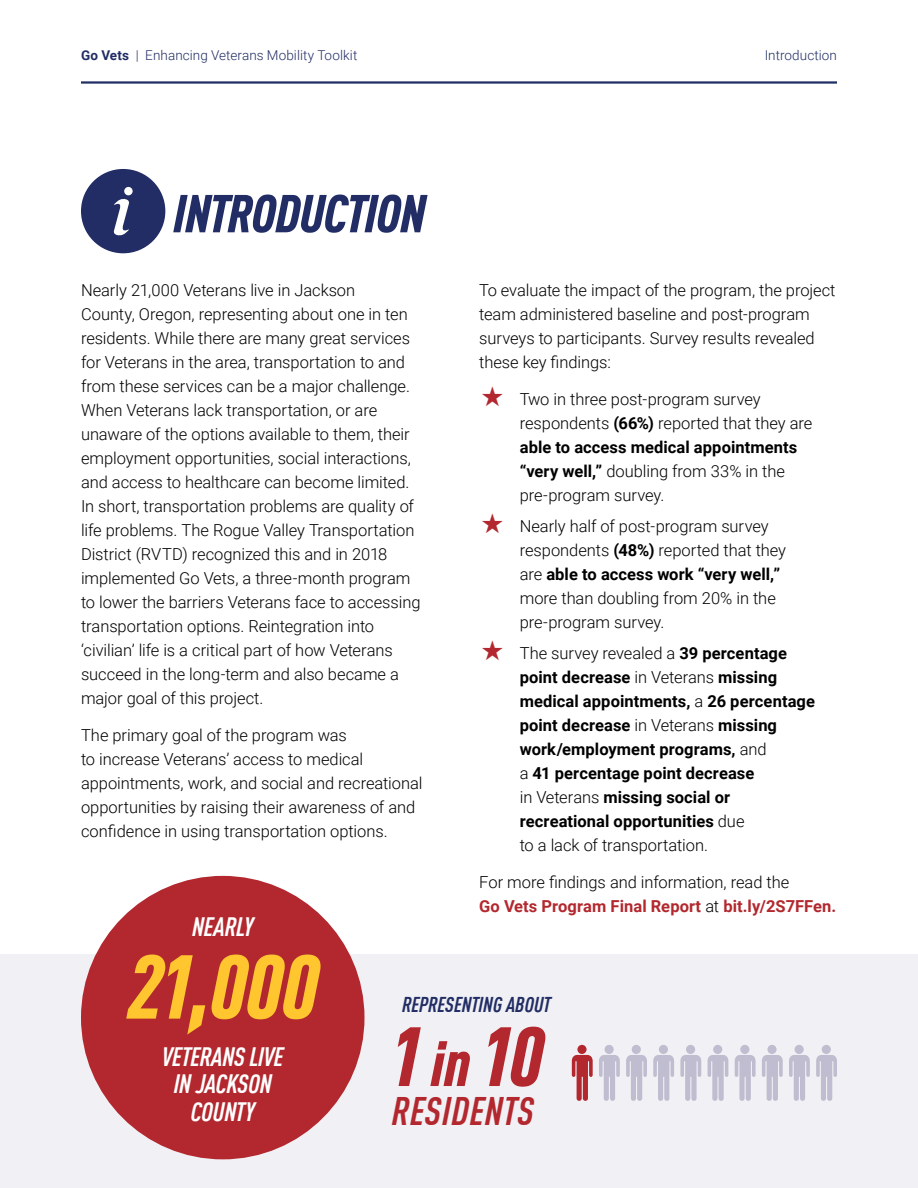
<style>
.page{position:relative;width:918px;height:1188px;background:#fff}
.page>*{position:absolute;margin:0;border:0;box-sizing:border-box;transform-origin:0 0}
.t1{font:italic 900 condensed 89.1px "DIN Offc Pro";color:#ffc62f}
.t2{font:italic 900 condensed 82.5px "DIN Offc Pro";color:#b2282e}
.t3{font:italic 900 condensed 52.5px "DIN Offc Pro";letter-spacing:-.015em;color:#212d64}
.t4{font:italic 700 condensed 39px "DIN Offc Pro";letter-spacing:.015em;color:#b2282e}
.t5{font:italic 700 condensed 26.1px/27.5px "DIN Offc Pro";letter-spacing:-.01em;color:#fff;text-align:center}
.t6{font:italic 700 condensed 21px "DIN Offc Pro";color:#212d64}
.t7{font:300 16.5px/24px "Roboto";letter-spacing:-.005em;color:#000}
.t8{font:700 16.5px/24px "Roboto";letter-spacing:.005em;color:#000}
.t9{font:300 13.5px "Roboto";letter-spacing:.005em;color:#212d64}
.s1{font-weight:700}
.s2{font-weight:300}
.s3{font-weight:700;color:#b2282e}
.s4{font-size:63px}
</style>
<div class="page">
<div style="left:0;top:955px;width:918px;height:233px;background:#f1f0f4"></div>
<hr style="left:81px;top:81px;width:756px;height:3px;background:#212d64">
<div style="left:81px;top:169px;width:84px;height:84px;background:#212d64;border-radius:50%"></div>
<svg style="left:113px;top:187px;width:20px;height:49px"></svg>
<div style="left:81px;top:876px;width:283px;height:283px;background:#b2282e;border-radius:50%"></div>
<div style="left:577px;top:1045px;width:10px;height:9px;background:#b2282e;border-radius:50%"></div>
<svg style="left:572px;top:1055px;width:21px;height:46px"></svg>
<div style="left:605px;top:1045px;width:9px;height:9px;background:#bfbdcf;border-radius:50%"></div>
<svg style="left:599px;top:1055px;width:21px;height:46px"></svg>
<div style="left:632px;top:1045px;width:9px;height:9px;background:#bfbdcf;border-radius:50%"></div>
<svg style="left:626px;top:1055px;width:21px;height:46px"></svg>
<div style="left:659px;top:1045px;width:9px;height:9px;background:#bfbdcf;border-radius:50%"></div>
<svg style="left:653px;top:1055px;width:21px;height:46px"></svg>
<div style="left:686px;top:1045px;width:9px;height:9px;background:#bfbdcf;border-radius:50%"></div>
<svg style="left:680px;top:1055px;width:21px;height:46px"></svg>
<div style="left:713px;top:1045px;width:9px;height:9px;background:#bfbdcf;border-radius:50%"></div>
<svg style="left:708px;top:1055px;width:20px;height:46px"></svg>
<div style="left:740px;top:1045px;width:9px;height:9px;background:#bfbdcf;border-radius:50%"></div>
<svg style="left:735px;top:1055px;width:21px;height:46px"></svg>
<div style="left:767px;top:1045px;width:10px;height:9px;background:#bfbdcf;border-radius:50%"></div>
<svg style="left:762px;top:1055px;width:21px;height:46px"></svg>
<div style="left:795px;top:1045px;width:9px;height:9px;background:#bfbdcf;border-radius:50%"></div>
<svg style="left:789px;top:1055px;width:21px;height:46px"></svg>
<div style="left:822px;top:1045px;width:9px;height:9px;background:#bfbdcf;border-radius:50%"></div>
<svg style="left:816px;top:1055px;width:21px;height:46px"></svg>
<p class="t9" style="left:81px;top:46px;width:278px"><span class="s1">Go Vets</span> | Enhancing Veterans Mobility Toolkit</p>
<p class="t9" style="left:765px;top:46px;width:74px">Introduction</p>
<h3 class="t3" style="left:173px;top:173px;width:254px">INTRODUCTION</h3>
<p class="t7" style="left:81px;top:277px;width:341px">Nearly 21,000 Veterans live in Jackson<br>County, Oregon, representing about one in ten residents. While there are many great services for Veterans in the area, transportation to and from these services can be a major challenge.<br>When Veterans lack transportation, or are unaware of the options available to them, their employment opportunities, social interactions, and access to healthcare can become limited.<br>In short, transportation problems are quality of life problems. The Rogue Valley Transportation District (RVTD) recognized this and in 2018 implemented Go Vets, a three-month program to lower the barriers Veterans face to accessing transportation options. Reintegration into ‘civilian’ life is a critical part of how Veterans succeed in the long-term and also became a major goal of this project.</p>
<p class="t7" style="left:81px;top:723px;width:343px">The primary goal of the program was<br>to increase Veterans’ access to medical appointments, work, and social and recreational opportunities by raising their awareness of and confidence in using transportation options.</p>
<h3 class="t5" style="left:192px;top:910px;width:63px">NEARLY</h3>
<p class="t7" style="left:479px;top:277px;width:358px">To evaluate the impact of the program, the project team administered baseline and post-program surveys to participants. Survey results revealed these key findings:</p>
<p class="t7" style="left:520px;top:387px;width:294px">Two in three post-program survey respondents <span class="s1">(66%)</span> reported that they are <span class="s1">able to access medical appointments “very well,”</span> doubling from 33% in the pre-program survey.</p>
<p class="t7" style="left:520px;top:513px;width:268px">Nearly half of post-program survey respondents <span class="s1">(48%)</span> reported that they are <span class="s1">able to access work “very well,” </span>more than doubling from 20% in the pre-program survey.</p>
<p class="t8" style="left:520px;top:640px;width:297px"><span class="s2">The survey revealed a</span> 39 percentage point decrease <span class="s2">in Veterans</span> missing medical appointments, <span class="s2">a</span> 26 percentage point decrease <span class="s2">in Veterans</span> missing work/employment programs, <span class="s2">and<br>a</span> 41 percentage point decrease<br><span class="s2">in Veterans</span> missing social or recreational opportunities <span class="s2">due<br>to a lack of transportation.</span></p>
<p class="t7" style="left:479px;top:870px;width:359px">For more findings and information, read the<br><span class="s3">Go Vets Program Final Report</span> at <span class="s3">bit.ly/2S7FFen.</span></p>
<h1 class="t1" style="left:127px;top:918px;width:193px">21,000</h1>
<h3 class="t5" style="left:162px;top:1040px;width:124px">VETERANS LIVE<br>IN JACKSON<br>COUNTY</h3>
<p class="t6" style="left:402px;top:989px;width:150px">REPRESENTING ABOUT</p>
<h2 class="t2" style="left:389px;top:993px;width:156px">1<span class="s4">in</span>10</h2>
<h3 class="t4" style="left:392px;top:1081px;width:143px">RESIDENTS</h3>
</div>
